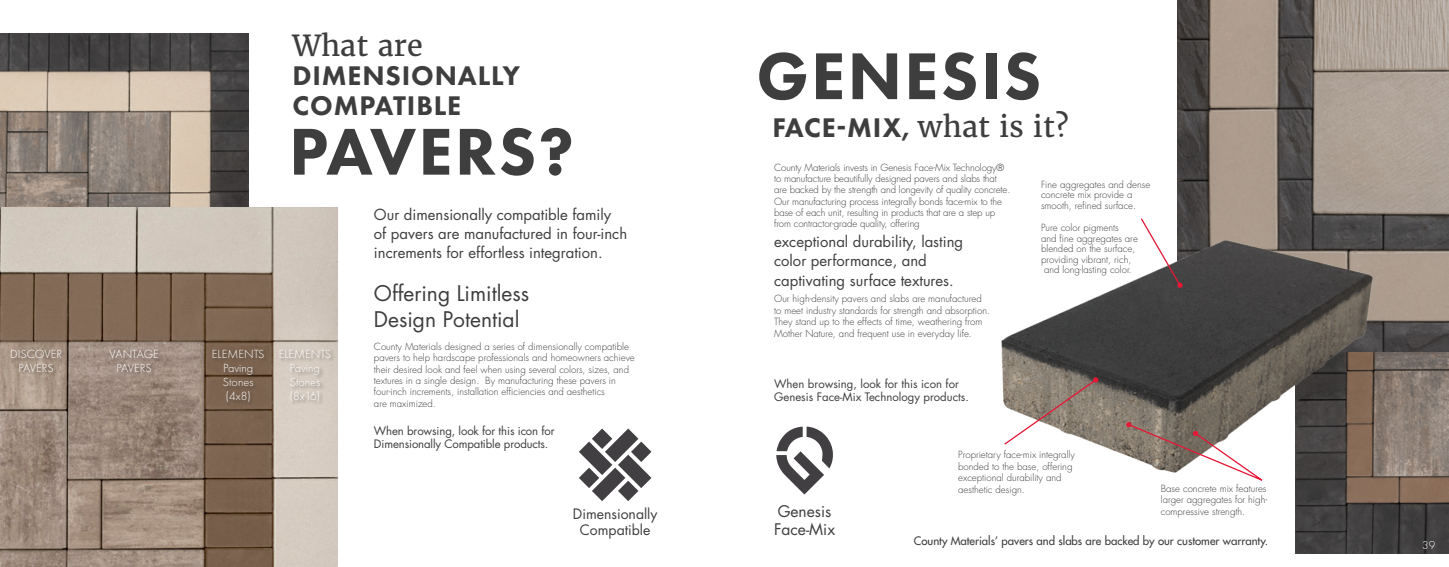
<style>
.page{position:relative;width:1449px;height:567px;background:#fff}
.page>*{position:absolute;margin:0;border:0;box-sizing:border-box;transform-origin:0 0}
.t1{font:800 68.6px "Futura PT";letter-spacing:.03em;color:#3e3e3f}
.t2{font:28.88px "Merriweather";color:#3e3e3f}
.t3{font:800 28px "Futura PT";letter-spacing:.03em;color:#3e3e3f}
.t4{font:21px "Futura Std";color:#3e3e3f}
._2_FutStd_Light_11_13_0_1_sp_aft{font:15.58px "Futura Std";color:#3e3e3f}
.t5{font:14.88px/19.2px "Futura Std";color:#3e3e3f}
._2_FutStd_Light_11_13_0_1_sp_aft-2{font:14px "Futura Std";color:#3e3e3f}
._2_FutStd_Light_11_13_0_1_sp_aft-3{font:300 12.25px/14px "Futura PT";color:#fff;text-align:center}
._2_FutStd_Light_11_13_0_1_sp_aft-4{font:11.38px/13.1px "Futura Std";letter-spacing:-.01em;color:#3e3e3f}
.t6{font:500 11.38px "Futura Std";color:#3e3e3f}
.t7{font:300 10.5px "Futura Std";color:#fff}
._2_FutStd_Light_11_13_0_1_sp_aft-5{font:300 9.62px/11.4px "Futura Std";color:#3e3e3f}
.s1{font-family:"Merriweather";font-weight:400;font-size:28.88px}
</style>
<div class="page">
<img style="left:0;top:33px;width:248px;height:174px">
<img style="left:0;top:207px;width:338px;height:360px">
<div style="left:109px;top:349px;width:54px;height:29px;background:#231f20;opacity:.5"></div>
<svg style="left:579px;top:429px;width:72px;height:72px"></svg>
<div style="left:279px;top:349px;width:57px;height:58px;background:#231f20;opacity:.5"></div>
<div style="left:10px;top:349px;width:56px;height:29px;background:#231f20;opacity:.5"></div>
<div style="left:212px;top:349px;width:57px;height:58px;background:#79614e"></div>
<img style="left:1295px;top:351px;width:154px;height:203px">
<img style="left:1177px;top:0;width:272px;height:351px">
<img style="left:1001px;top:212px;width:417px;height:318px">
<svg style="left:1126px;top:422px;width:146px;height:64px"></svg>
<svg style="left:1003px;top:377px;width:96px;height:69px"></svg>
<svg style="left:776px;top:427px;width:57px;height:67px"></svg>
<svg style="left:1140px;top:217px;width:43px;height:71px"></svg>
<p class="_2_FutStd_Light_11_13_0_1_sp_aft-3" style="left:10px;top:347px;width:54px">DISCOVER<br>PAVERS</p>
<p class="_2_FutStd_Light_11_13_0_1_sp_aft-3" style="left:212px;top:347px;width:54px">ELEMENTS</p>
<p class="_2_FutStd_Light_11_13_0_1_sp_aft-3" style="left:110px;top:347px;width:51px">VANTAGE<br>PAVERS</p>
<p class="_2_FutStd_Light_11_13_0_1_sp_aft-3" style="left:223px;top:361px;width:32px;text-align:left">Paving<br>Stones</p>
<p class="_2_FutStd_Light_11_13_0_1_sp_aft-3" style="left:226px;top:389px;width:27px">(4x8)</p>
<p class="t2" style="left:292px;top:27px;width:132px">What are</p>
<p class="t3" style="left:292px;top:58px;width:229px">DIMENSIONALLY</p>
<p class="t3" style="left:292px;top:88px;width:170px">COMPATIBLE</p>
<p class="t1" style="left:289px;top:109px;width:286px">PAVERS?</p>
<p class="_2_FutStd_Light_11_13_0_1_sp_aft-3" style="left:279px;top:347px;width:54px">ELEMENTS</p>
<p class="_2_FutStd_Light_11_13_0_1_sp_aft-3" style="left:290px;top:361px;width:32px;text-align:left">Paving<br>Stones</p>
<p class="_2_FutStd_Light_11_13_0_1_sp_aft-3" style="left:290px;top:389px;width:32px">(8x16)</p>
<p class="t5" style="left:374px;top:205px;width:255px">Our dimensionally compatible family of pavers are manufactured in four-inch increments for effortless integration.</p>
<p class="t4" style="left:374px;top:280px;width:157px">Offering Limitless</p>
<p class="t4" style="left:374px;top:306px;width:147px">Design Potential</p>
<p class="_2_FutStd_Light_11_13_0_1_sp_aft-5" style="left:374px;top:341px;width:257px">County Materials designed a series of dimensionally compatible</p>
<p class="_2_FutStd_Light_11_13_0_1_sp_aft-5" style="left:374px;top:352px;width:262px">pavers to help hardscape professionals and homeowners achieve</p>
<p class="_2_FutStd_Light_11_13_0_1_sp_aft-5" style="left:374px;top:364px;width:257px">their desired look and feel when using several colors, sizes, and</p>
<p class="_2_FutStd_Light_11_13_0_1_sp_aft-5" style="left:374px;top:375px;width:244px">textures in a single design. By manufacturing these pavers in</p>
<p class="_2_FutStd_Light_11_13_0_1_sp_aft-5" style="left:374px;top:386px;width:232px">four-inch increments, installation efficiencies and aesthetics</p>
<p class="_2_FutStd_Light_11_13_0_1_sp_aft-5" style="left:374px;top:398px;width:63px">are maximized.</p>
<p class="_2_FutStd_Light_11_13_0_1_sp_aft-4" style="left:374px;top:424px;width:182px">When browsing, look for this icon for<br>Dimensionally Compatible products.</p>
<p class="_2_FutStd_Light_11_13_0_1_sp_aft-2" style="left:573px;top:504px;width:86px">Dimensionally</p>
<p class="_2_FutStd_Light_11_13_0_1_sp_aft-2" style="left:580px;top:521px;width:72px">Compatible</p>
<p class="t1" style="left:756px;top:33px;width:286px">GENESIS</p>
<p class="t3" style="left:773px;top:110px;width:298px">FACE-MIX, <span class="s1">what is it?</span></p>
<p class="_2_FutStd_Light_11_13_0_1_sp_aft-5" style="left:774px;top:162px;width:238px">County Materials invests in Genesis Face-Mix Technology® to manufacture beautifully designed pavers and slabs that are backed by the strength and longevity of quality concrete.<br>Our manufacturing process integrally bonds face-mix to the base of each unit, resulting in products that are a step up from contractor-grade quality, offering</p>
<p class="t5" style="left:774px;top:232px;width:191px">exceptional durability, lasting color performance, and captivating surface textures.</p>
<p class="_2_FutStd_Light_11_13_0_1_sp_aft-5" style="left:774px;top:293px;width:217px">Our high-density pavers and slabs are manufactured to meet industry standards for strength and absorption.<br>They stand up to the effects of time, weathering from Mother Nature, and frequent use in everyday life.</p>
<p class="_2_FutStd_Light_11_13_0_1_sp_aft-4" style="left:774px;top:377px;width:196px">When browsing, look for this icon for<br>Genesis Face-Mix Technology products.</p>
<p class="_2_FutStd_Light_11_13_0_1_sp_aft-5" style="left:1041px;top:179px;width:111px;line-height:10.5px">Fine aggregates and dense concrete mix provide a smooth, refined surface.</p>
<p class="_2_FutStd_Light_11_13_0_1_sp_aft-5" style="left:1041px;top:223px;width:98px;line-height:10.5px">Pure color pigments<br>and fine aggregates are blended on the surface, providing vibrant, rich,</p>
<p class="_2_FutStd_Light_11_13_0_1_sp_aft-5" style="left:1044px;top:264px;width:89px">and long-lasting color.</p>
<p class="_2_FutStd_Light_11_13_0_1_sp_aft" style="left:778px;top:501px;width:55px">Genesis</p>
<p class="_2_FutStd_Light_11_13_0_1_sp_aft" style="left:774px;top:519px;width:62px">Face-Mix</p>
<p class="_2_FutStd_Light_11_13_0_1_sp_aft-5" style="left:958px;top:450px;width:118px">Proprietary face-mix integrally bonded to the base, offering exceptional durability and aesthetic design.</p>
<p class="_2_FutStd_Light_11_13_0_1_sp_aft-5" style="left:1161px;top:483px;width:108px;text-align:justify">Base concrete mix features larger aggregates for high&shy;compressive strength.</p>
<p class="t6" style="left:914px;top:533px;width:356px">County Materials’ pavers and slabs are backed by our customer warranty.</p>
<p class="t7" style="left:1422px;top:539px;width:15px">39</p>
</div>
